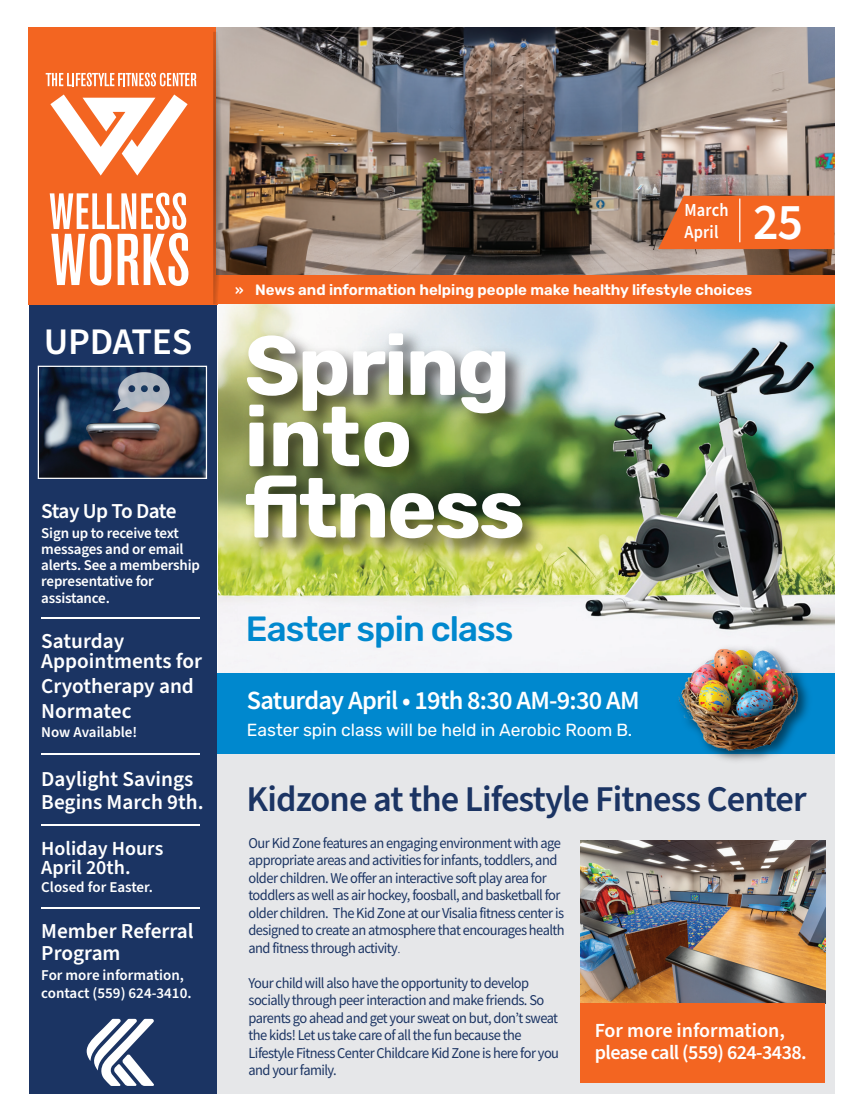
<style>
.page{position:relative;width:865px;height:1117px;background:#fff}
.page>*{position:absolute;margin:0;border:0;box-sizing:border-box;transform-origin:0 0}
.t1{font:700 83.75px/71.2px "Rubik";letter-spacing:-.03em;color:#fff}
.t2{font:600 51.62px "Source Sans Pro";color:#fff;scale:.96 1}
.t3{font:600 37.5px "Source Sans Pro";letter-spacing:-.005em;color:#fff}
.t4{font:600 36.25px "Source Sans Pro";letter-spacing:-.025em;color:#1b3463}
.t5{font:500 35px "Rubik";letter-spacing:-.03em;color:#0088ce}
.t6{font:600 26.25px "Source Sans Pro";letter-spacing:-.03em;color:#fff}
.t7{font:600 21.25px/20px "Source Sans Pro";color:#fff}
.t8{font:600 21.25px "Source Sans Pro";letter-spacing:-.04em;color:#fff}
.t9{font:600 20px/22.5px "Source Sans Pro";letter-spacing:-.02em;color:#fff}
.t10{font:600 20px/18.8px "Source Sans Pro";color:#fff}
.t11{font:600 18.38px/22px "Source Sans Pro";letter-spacing:.01em;color:#fff;scale:.89 1}
.t12{font:17.5px "Rubik";letter-spacing:-.005em;color:#fff}
.t13{font:15px/17.5px "Source Sans Pro";letter-spacing:-.035em;color:#1b3463;scale:.96 1}
.t14{font:600 15px/16.2px "Source Sans Pro";letter-spacing:-.015em;color:#fff}
.t15{font:600 15px "Rubik";color:#fff}
.s1{font-size:13.75px}
.s2{font-weight:300}
</style>
<div class="page">
<div style="left:217px;top:754px;width:617px;height:339px;background:#e6e7e9"></div>
<div style="left:29px;top:305px;width:187px;height:789px;background:#1b3463"></div>
<hr style="left:41px;top:617px;width:158px;height:1px;background:#fff">
<img style="left:216px;top:27px;width:618px;height:248px">
<div style="left:29px;top:27px;width:187px;height:277px;background:#f36521"></div>
<div style="left:216px;top:275px;width:618px;height:29px;background:#f36521"></div>
<svg style="left:658px;top:196px;width:176px;height:53px;background:#e66323"></svg>
<hr style="left:739px;top:198px;width:1px;height:44px;background:#fff">
<img style="left:40px;top:368px;width:165px;height:109px">
<div style="left:38px;top:366px;width:169px;height:113px;border:1px solid #fff"></div>
<hr style="left:41px;top:824px;width:158px;height:1px;background:#fff">
<hr style="left:41px;top:753px;width:158px;height:2px;background:#fff">
<hr style="left:41px;top:907px;width:158px;height:2px;background:#fff">
<img style="left:218px;top:304px;width:616px;height:369px">
<img style="left:234px;top:314px;width:318px;height:275px">
<img style="left:580px;top:841px;width:245px;height:162px">
<div style="left:217px;top:673px;width:617px;height:81px;background:#0088ce"></div>
<img style="left:672px;top:642px;width:143px;height:119px">
<img style="left:676px;top:633px;width:127px;height:126px">
<svg style="left:86px;top:1019px;width:68px;height:67px"></svg>
<div style="left:580px;top:1003px;width:245px;height:80px;background:#f36521"></div>
<svg style="left:213px;top:32px;width:9px;height:272px;background:#ac775d"></svg>
<svg style="left:50px;top:94px;width:137px;height:82px"></svg>
<svg style="left:46px;top:73px;width:150px;height:13px"></svg>
<svg style="left:50px;top:193px;width:138px;height:93px"></svg>
<h3 class="t3" style="left:44px;top:316px;width:150px">UPDATES</h3>
<h3 class="t8" style="left:41px;top:497px;width:137px">Stay Up To Date</h3>
<p class="t14" style="left:41px;top:525px;width:160px">Sign up to receive text messages and or email alerts. See a membership representative for assistance.</p>
<h3 class="t7" style="left:41px;top:631px;width:162px">Saturday<br>Appointments for</h3>
<h3 class="t7" style="left:41px;top:674px;width:154px;line-height:25px">Cryotherapy and<br>Normatec</h3>
<p class="t14" style="left:41px;top:724px;width:98px">Now Available!</p>
<h3 class="t7" style="left:41px;top:767px;width:164px;line-height:23.8px">Daylight Savings<br>Begins March 9th.</h3>
<h3 class="t10" style="left:41px;top:839px;width:123px">Holiday Hours<br>April 20th.</h3>
<p class="t14" style="left:41px;top:879px;width:113px">Closed for Easter.</p>
<h3 class="t7" style="left:41px;top:921px;width:154px;line-height:21.8px">Member Referral<br>Program</h3>
<p class="t14" style="left:41px;top:966px;width:152px;line-height:18px">For more information, contact (559) 624-3410.</p>
<p class="t11" style="left:684px;top:200px;width:51px">March<br>April</p>
<h2 class="t2" style="left:752px;top:187px;width:53px">25</h2>
<p class="t15" style="left:235px;top:281px;width:518px"><span class="s1">»</span> News and information helping people make healthy lifestyle choices</p>
<h1 class="t1" style="left:244px;top:332px;width:282px">Spring into fitness</h1>
<h3 class="t5" style="left:246px;top:609px;width:269px">Easter spin class</h3>
<h3 class="t6" style="left:247px;top:683px;width:394px">Saturday April • 19th 8:30 AM-9:30 AM</h3>
<p class="t12" style="left:247px;top:719px;width:387px">Easter spin class will be held in Aerobic Room B.</p>
<h3 class="t4" style="left:246px;top:775px;width:561px">Kidzone at the Lifestyle Fitness Center</h3>
<p class="t13" style="left:248px;top:834px;width:331px">Our Kid Zone features an engaging environment with age appropriate areas and activities for infants, toddlers, and older children. We offer an interactive soft play area for toddlers as well as air hockey, foosball, and basketball for older children. The Kid Zone at our Visalia fitness center is designed to create an atmosphere that encourages health and fitness through activity<span class="s2">.</span></p>
<p class="t13" style="left:248px;top:974px;width:325px">Your child will also have the opportunity to develop socially through peer interaction and make friends. So parents go ahead and get your sweat on but, donʼt sweat the kids! Let us take care of all the fun because the Lifestyle Fitness Center Childcare Kid Zone is here for you and your family.</p>
<h3 class="t9" style="left:594px;top:1019px;width:213px">For more information, please call (559) 624-3438.</h3>
</div>
